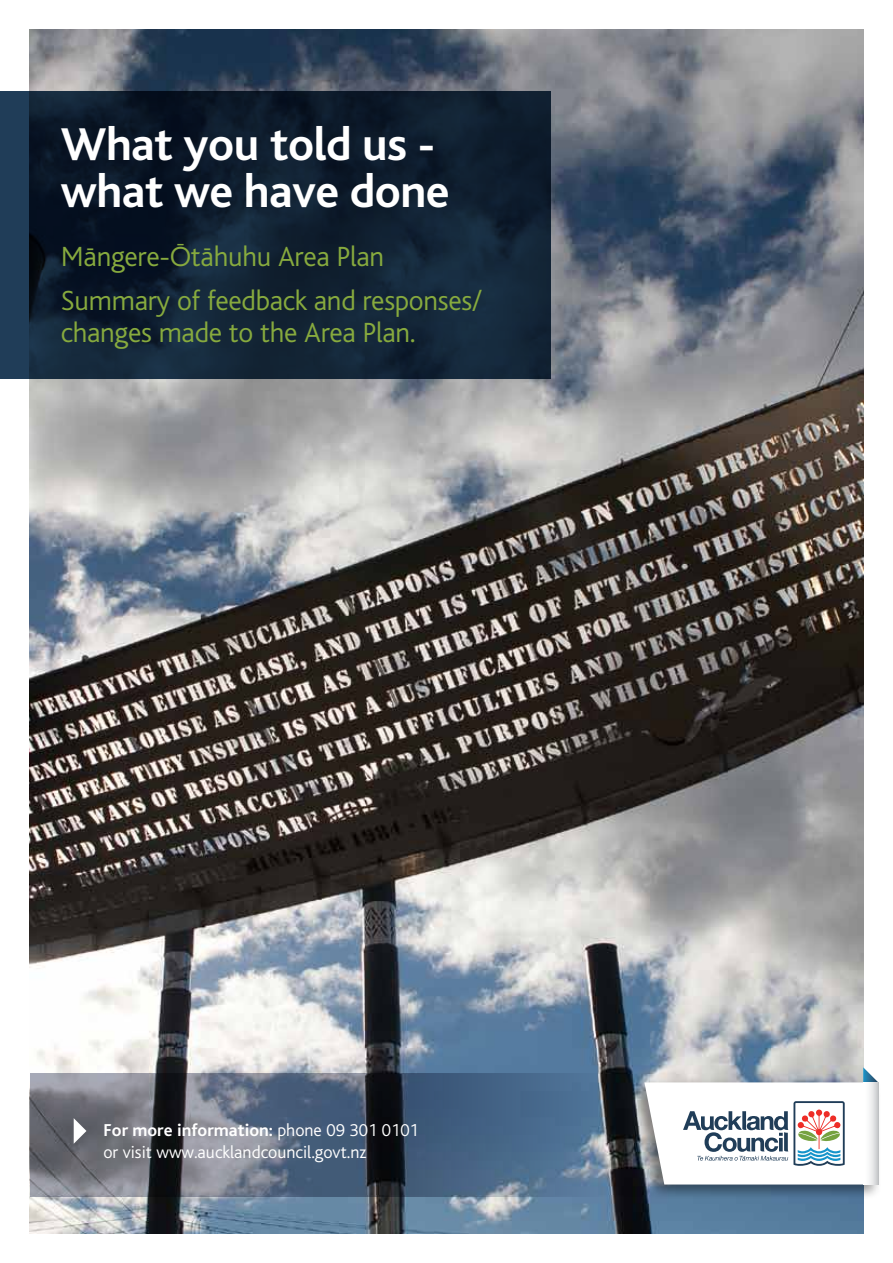
<style>
.page{position:relative;width:893px;height:1263px;background:#fff}
.page>*{position:absolute;margin:0;border:0;box-sizing:border-box;transform-origin:0 0}
.mini_heading{font:48px/47.5px "Auckland Council Bliss Bold";letter-spacing:-.01em;color:#fff}
.mini_heading-2{font:29.1px/44.1px "Auckland Council Bliss Light";letter-spacing:-.01em;color:#87aa3e}
.t1{font:18px "Auckland Council Bliss Light";color:#fff}
.t2{font:18px "Auckland Council Bliss Bold";color:#fff}
.s1{font-family:"Auckland Council Bliss Light"}
</style>
<div class="page">
<img style="left:30px;top:30px;width:833px;height:1203px">
<svg style="left:30px;top:1074px;width:614px;height:123px"></svg>
<div style="left:629px;top:1079px;width:253px;height:122px;background:#000;opacity:.4"></div>
<svg style="left:644px;top:1067px;width:234px;height:117px"></svg>
<svg style="left:863px;top:1082px;width:15px;height:102px"></svg>
<svg style="left:0;top:91px;width:551px;height:287px;fill:#102031"></svg>
<svg style="left:74px;top:1118px;width:12px;height:26px"></svg>
<p class="mini_heading" style="left:61px;top:121px;width:390px">What you told us - what we have done</p>
<p class="mini_heading-2" style="left:61px;top:235px;width:423px">Māngere-Ōtāhuhu Area Plan<br>Summary of feedback and responses/</p>
<p class="mini_heading-2" style="left:61px;top:311px;width:356px">changes made to the Area Plan.</p>
<p class="t2" style="left:103px;top:1120px;width:317px">For more information: <span class="s1">phone 09 301 0101</span></p>
<p class="t1" style="left:103px;top:1143px;width:264px">or visit www.aucklandcouncil.govt.nz</p>
</div>
